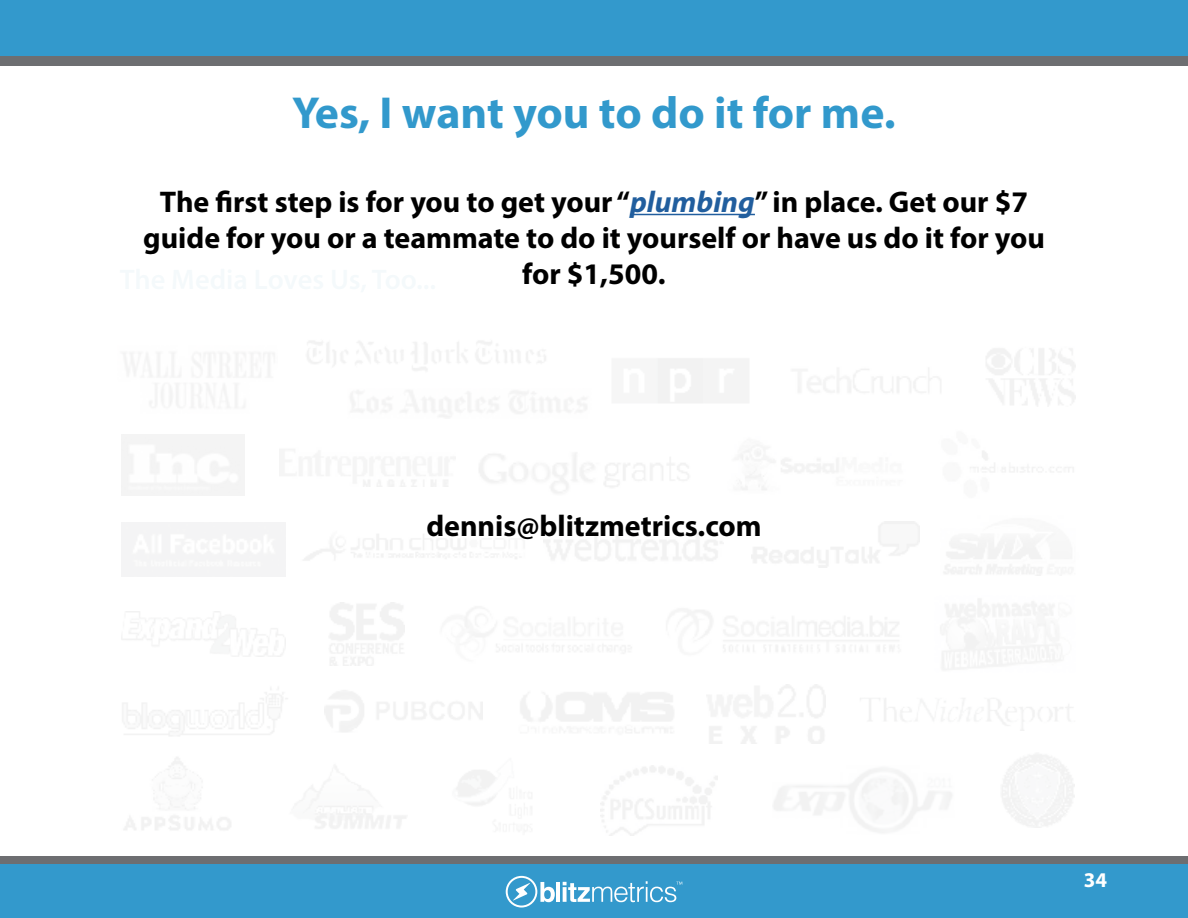
<style>
.page{position:relative;width:1188px;height:918px;background:#fff}
.page>*{position:absolute;margin:0;border:0;box-sizing:border-box;transform-origin:0 0}
.t1{font:700 45px "Myriad Pro";color:#3299cc}
.t2{font:700 30px/36px "Myriad Pro";color:#000;text-align:center}
.t3{font:700 21px "Myriad Pro";color:#fff}
.s1{font-style:italic;color:#215e9e}
</style>
<div class="page">
<div style="left:0;top:856px;width:1188px;height:62px;background:#6d6e71"></div>
<div style="left:0;top:864px;width:1188px;height:54px;background:#39c"></div>
<div style="left:0;top:56px;width:1188px;height:10px;background:#6d6e71"></div>
<div style="left:0;top:0;width:1188px;height:56px;background:#39c"></div>
<hr style="left:630px;top:214px;width:125px;height:1px;background:#215e9e">
<svg style="left:506px;top:876px;width:49px;height:32px"></svg>
<hr style="left:556px;top:882px;width:4px;height:20px;background:#fff">
<svg style="left:563px;top:881px;width:119px;height:21px"></svg>
<h1 class="t1" style="left:292px;top:84px;width:605px">Yes, I want you to do it for me.</h1>
<p class="t2" style="left:143px;top:182px;width:903px">The first step is for you to get your “<span class="s1">plumbing</span>” in place. Get our $7 guide for you or a teammate to do it yourself or have us do it for you for $1,500.</p>
<p class="t2" style="left:426px;top:506px;width:337px">dennis@blitzmetrics.com</p>
<p class="t3" style="left:1084px;top:867px;width:25px">34</p>
</div>
